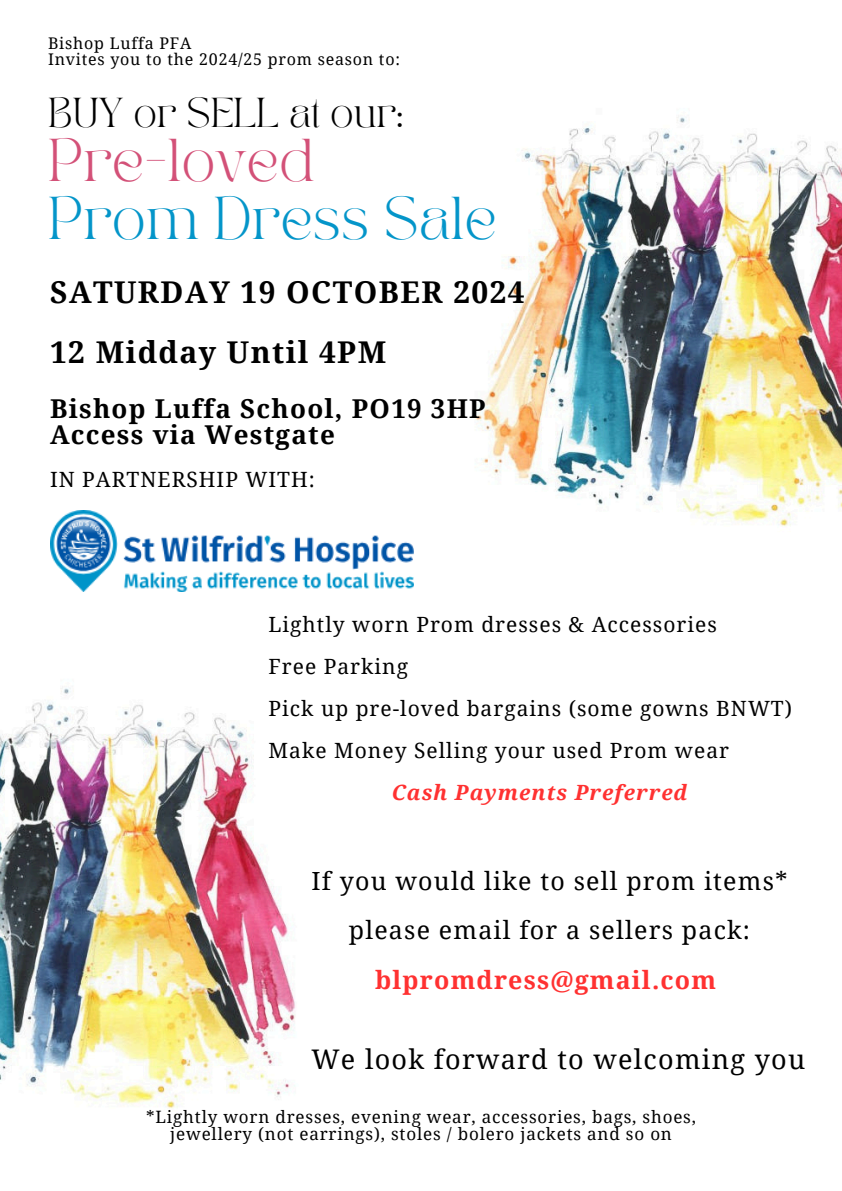
<style>
.page{position:relative;width:842px;height:1191px;background:#fff}
.page>*{position:absolute;margin:0;border:0;box-sizing:border-box;transform-origin:0 0}
.t1{font:42.2px/58.5px "TAN PEARL Regular";color:#0495c9}
.t2{font:700 30px "Noto Serif";letter-spacing:.05em;color:#000}
.t3{font:29.2px "TAN PEARL Regular";color:#000}
.t4{font:27px "Noto Serif";letter-spacing:.05em;color:#000}
.t5{font:700 26px/25.5px "Noto Serif";letter-spacing:.05em;color:#000}
.t6{font:25px "Noto Serif";letter-spacing:.05em;color:#000}
.t7{font:700 25px "Noto Serif";letter-spacing:.05em;color:#ff3131}
.t8{font:21px "Noto Serif";letter-spacing:.05em;color:#000}
.t9{font:italic 700 21px "Noto Serif";letter-spacing:.05em;color:#ff3131}
.t10{font:17px "Noto Serif";letter-spacing:.05em;color:#000}
.t11{font:16px "Noto Serif";letter-spacing:.05em;color:#000}
.s1{color:#d35178}
</style>
<div class="page">
<img style="left:50px;top:510px;width:364px;height:81px">
<img style="left:474px;top:117px;width:368px;height:410px">
<img style="left:0;top:688px;width:296px;height:421px">
<h6 class="t11" style="left:48px;top:32px;width:145px">Bishop Luffa PFA</h6>
<p class="t11" style="left:48px;top:48px;width:353px">Invites you to the 2024/25 prom season to:</p>
<h2 class="t3" style="left:48px;top:97px;width:357px">BUY or SELL at our:</h2>
<h2 class="t1" style="left:48px;top:135px;width:450px"><span class="s1">Pre-loved<br></span>Prom Dress Sale</h2>
<p class="t2" style="left:50px;top:271px;width:476px">SATURDAY 19 OCTOBER 2024</p>
<h3 class="t2" style="left:50px;top:331px;width:338px">12 Midday Until 4PM</h3>
<h1 class="t5" style="left:50px;top:395px;width:437px">Bishop Luffa School, PO19 3HP<br>Access via Westgate</h1>
<h4 class="t8" style="left:50px;top:464px;width:266px">IN PARTNERSHIP WITH:</h4>
<p class="t8" style="left:268px;top:609px;width:450px">Lightly worn Prom dresses &amp; Accessories</p>
<p class="t8" style="left:268px;top:651px;width:141px">Free Parking</p>
<h5 class="t8" style="left:268px;top:693px;width:525px">Pick up pre-loved bargains (some gowns BNWT)</h5>
<h5 class="t8" style="left:268px;top:735px;width:462px">Make Money Selling your used Prom wear</h5>
<h4 class="t9" style="left:392px;top:777px;width:297px">Cash Payments Preferred</h4>
<p class="t6" style="left:311px;top:863px;width:478px">If you would like to sell prom items*</p>
<p class="t6" style="left:349px;top:912px;width:403px">please email for a sellers pack:</p>
<p class="t7" style="left:375px;top:962px;width:342px">blpromdress@gmail.com</p>
<p class="t4" style="left:311px;top:1039px;width:495px">We look forward to welcoming you</p>
<h3 class="t10" style="left:146px;top:1104px;width:551px">*Lightly worn dresses, evening wear, accessories, bags, shoes,</h3>
<p class="t10" style="left:170px;top:1121px;width:503px">jewellery (not earrings), stoles / bolero jackets and so on</p>
</div>
